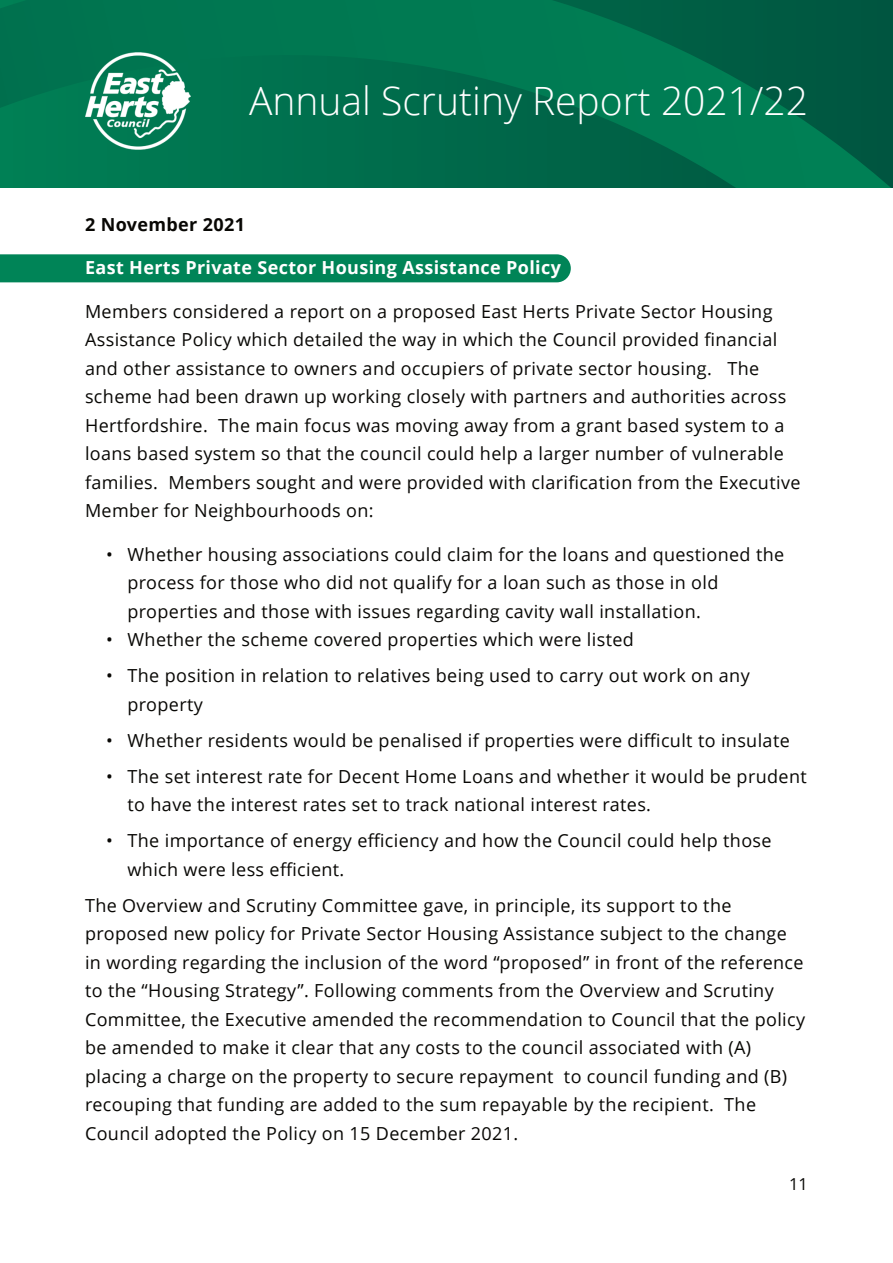
<style>
.page{position:relative;width:893px;height:1263px;background:#fff}
.page>*{position:absolute;margin:0;border:0;box-sizing:border-box;transform-origin:0 0}
.t1{font:300 39px "Open Sans";color:#fff}
.t2{font:18px/28.5px "Open Sans";letter-spacing:.02em;color:#080704}
.t3{font:700 18px "Open Sans";letter-spacing:.02em;color:#fff}
.t4{font:700 18px "Open Sans";letter-spacing:.02em;color:#080704}
.t5{font:16.5px "Open Sans";color:#080704}
</style>
<div class="page">
<div style="left:0;top:254px;width:571px;height:28px;background:#008457"></div>
<svg style="left:0;top:0;width:893px;height:188px;background:#006f4d"></svg>
<img style="left:85px;top:52px;width:106px;height:97px">
<h1 class="t1" style="left:249px;top:85px;width:560px">Annual Scrutiny Report 2021/22</h1>
<p class="t4" style="left:85px;top:217px;width:161px">2 November 2021</p>
<p class="t3" style="left:85px;top:260px;width:477px">East Herts Private Sector Housing Assistance Policy</p>
<p class="t2" style="left:85px;top:299px;width:717px">Members considered a report on a proposed East Herts Private Sector Housing Assistance Policy which detailed the way in which the Council provided financial and other assistance to owners and occupiers of private sector housing. The scheme had been drawn up working closely with partners and authorities across Hertfordshire. The main focus was moving away from a grant based system to a loans based system so that the council could help a larger number of vulnerable families. Members sought and were provided with clarification from the Executive Member for Neighbourhoods on:</p>
<p class="t2" style="left:128px;top:542px;width:658px;text-indent:-21px">• Whether housing associations could claim for the loans and questioned the process for those who did not qualify for a loan such as those in old properties and those with issues regarding cavity wall installation.</p>
<p class="t2" style="left:106px;top:627px;width:529px">• Whether the scheme covered properties which were listed</p>
<p class="t2" style="left:128px;top:663px;width:624px;text-indent:-21px">• The position in relation to relatives being used to carry out work on any property</p>
<p class="t2" style="left:106px;top:728px;width:685px">• Whether residents would be penalised if properties were difficult to insulate</p>
<p class="t2" style="left:128px;top:764px;width:681px;text-indent:-21px">• The set interest rate for Decent Home Loans and whether it would be prudent to have the interest rates set to track national interest rates.</p>
<p class="t2" style="left:128px;top:828px;width:646px;text-indent:-21px">• The importance of energy efficiency and how the Council could help those which were less efficient.</p>
<p class="t2" style="left:85px;top:893px;width:722px">The Overview and Scrutiny Committee gave, in principle, its support to the proposed new policy for Private Sector Housing Assistance subject to the change in wording regarding the inclusion of the word “proposed” in front of the reference to the “Housing Strategy”. Following comments from the Overview and Scrutiny Committee, the Executive amended the recommendation to Council that the policy be amended to make it clear that any costs to the council associated with (A) placing a charge on the property to secure repayment to council funding and (B) recouping that funding are added to the sum repayable by the recipient. The Council adopted the Policy on 15 December 2021.</p>
<p class="t5" style="left:789px;top:1178px;width:20px">11</p>
</div>
